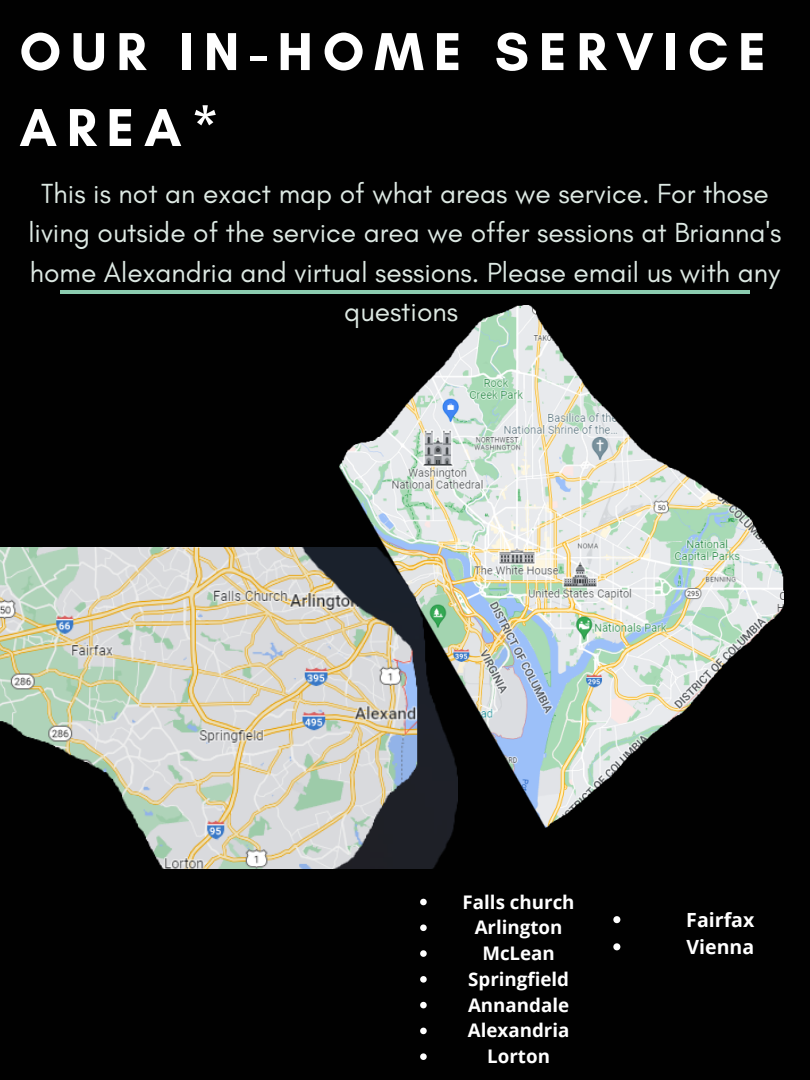
<style>
.page{position:relative;width:810px;height:1080px;background:#010101}
.page>*{position:absolute;margin:0;border:0;box-sizing:border-box;transform-origin:0 0}
.t1{font:700 54.31px/75.9px "Glacial Indifference";letter-spacing:.18em;color:#fff}
.t2{font:28.12px/39.4px "Glacial Indifference";color:#dde9e3;text-align:center}
.t3{font:700 19.56px/27.2px "Open Sans";color:#fff}
.t4{font:700 18.75px/25.8px "Open Sans";color:#fff;text-align:center}
</style>
<div class="page">
<hr style="left:60px;top:291px;width:689px;height:3px;background:#8ccdb0">
<img style="left:340px;top:305px;width:443px;height:522px">
<img style="left:0;top:548px;width:457px;height:321px">
<svg style="left:613px;top:916px;width:7px;height:7px"></svg>
<svg style="left:613px;top:943px;width:7px;height:7px"></svg>
<svg style="left:420px;top:899px;width:7px;height:6px"></svg>
<svg style="left:420px;top:925px;width:7px;height:6px"></svg>
<svg style="left:420px;top:950px;width:7px;height:7px"></svg>
<svg style="left:420px;top:976px;width:7px;height:7px"></svg>
<svg style="left:420px;top:1002px;width:7px;height:6px"></svg>
<svg style="left:420px;top:1028px;width:7px;height:6px"></svg>
<svg style="left:420px;top:1053px;width:7px;height:7px"></svg>
<h1 class="t1" style="left:19px;top:13px;width:748px">OUR IN-HOME SERVICE<br>AREA*</h1>
<p class="t2" style="left:28px;top:173px;width:755px">This is not an exact map of what areas we service. For those living outside of the service area we offer sessions at Brianna's home Alexandria and virtual sessions. Please email us with any questions</p>
<p class="t4" style="left:463px;top:888px;width:113px">Falls church<br>Arlington<br>McLean<br>Springfield<br>Annandale<br>Alexandria<br>Lorton</p>
<p class="t3" style="left:686px;top:906px;width:70px">Fairfax<br>Vienna</p>
</div>
